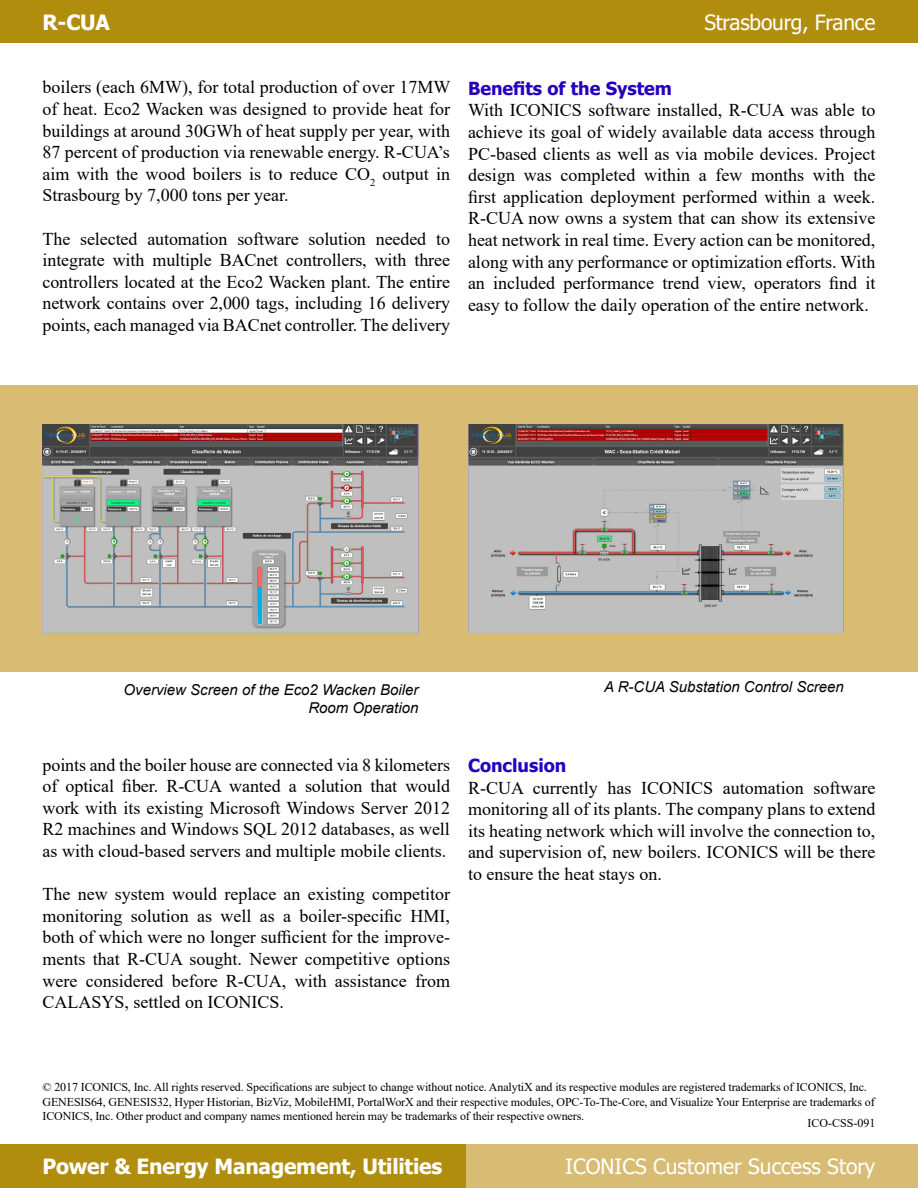
<style>
.page{position:relative;width:918px;height:1188px;background:#fff}
.page>*{position:absolute;margin:0;border:0;box-sizing:border-box;transform-origin:0 0}
.t1{font:21px "Tahoma";color:#fff}
.t2{font:700 21px "Tahoma";letter-spacing:-.01em;color:#fff}
.t3{font:18px/21.6px "Times New Roman";color:#000;text-align:justify}
.t4{font:700 18px "Tahoma";color:#2500bf}
.t5{font:italic 15px/18px "Arial";color:#000;text-align:right}
.t6{font:12px/14.4px "Times New Roman";letter-spacing:-.01em;color:#000}
</style>
<div class="page">
<div style="left:0;top:386px;width:918px;height:286px;background:#d8bc73"></div>
<div style="left:0;top:0;width:918px;height:44px;background:#b18d0e"></div>
<div style="left:446px;top:1144px;width:472px;height:44px;background:#d8bc73"></div>
<div style="left:0;top:1144px;width:466px;height:44px;background:#b18d0e"></div>
<img style="left:43px;top:424px;width:375px;height:210px">
<img style="left:468px;top:424px;width:376px;height:208px">
<p class="t2" style="left:43px;top:7px;width:69px">R-CUA</p>
<p class="t1" style="left:704px;top:8px;width:173px">Strasbourg, France</p>
<p class="t3" style="left:43px;top:76px;width:409px">boilers (each 6MW), for total production of over 17MW of heat. Eco2 Wacken was designed to provide heat for buildings at around 30GWh of heat supply per year, with 87 percent of production via renewable energy. R-CUA’s aim with the wood boilers is to reduce CO<sub>2</sub> output in Strasbourg by 7,000 tons per year.</p>
<p class="t3" style="left:43px;top:227px;width:409px">The selected automation software solution needed to integrate with multiple BACnet controllers, with three controllers located at the Eco2 Wacken plant. The entire network contains over 2,000 tags, including 16 delivery points, each managed via BACnet controller. The delivery</p>
<p class="t4" style="left:468px;top:76px;width:206px">Benefits of the System</p>
<p class="t3" style="left:468px;top:99px;width:409px">With ICONICS software installed, R-CUA was able to achieve its goal of widely available data access through PC-based clients as well as via mobile devices. Project design was completed within a few months with the first application deployment performed within a week.<br>R-CUA now owns a system that can show its extensive heat network in real time. Every action can be monitored, along with any performance or optimization efforts. With an included performance trend view, operators find it easy to follow the daily operation of the entire network.</p>
<p class="t5" style="left:124px;top:681px;width:296px">Overview Screen of the Eco2 Wacken Boiler<br>Room Operation</p>
<p class="t5" style="left:604px;top:678px;width:241px">A R-CUA Substation Control Screen</p>
<p class="t3" style="left:43px;top:753px;width:409px">points and the boiler house are connected via 8 kilometers of optical fiber. R-CUA wanted a solution that would work with its existing Microsoft Windows Server 2012<br>R2 machines and Windows SQL 2012 databases, as well as with cloud-based servers and multiple mobile clients.</p>
<p class="t3" style="left:43px;top:883px;width:409px">The new system would replace an existing competitor monitoring solution as well as a boiler-specific HMI, both of which were no longer sufficient for the improve&shy;ments that R-CUA sought. Newer competitive options were considered before R-CUA, with assistance from CALASYS, settled on ICONICS.</p>
<p class="t4" style="left:468px;top:753px;width:100px">Conclusion</p>
<p class="t3" style="left:468px;top:776px;width:409px">R-CUA currently has ICONICS automation software monitoring all of its plants. The company plans to extend its heating network which will involve the connection to, and supervision of, new boilers. ICONICS will be there to ensure the heat stays on.</p>
<p class="t6" style="left:43px;top:1080px;width:834px">© 2017 ICONICS, Inc. All rights reserved. Specifications are subject to change without notice. AnalytiX and its respective modules are registered trademarks of ICONICS, Inc.<br>GENESIS64, GENESIS32, Hyper Historian, BizViz, MobileHMI, PortalWorX and their respective modules, OPC-To-The-Core, and Visualize Your Enterprise are trademarks of<br>ICONICS, Inc. Other product and company names mentioned herein may be trademarks of their respective owners.</p>
<p class="t6" style="left:807px;top:1116px;width:70px">ICO-CSS-091</p>
<p class="t2" style="left:43px;top:1152px;width:401px">Power &amp; Energy Management, Utilities</p>
<p class="t1" style="left:565px;top:1153px;width:312px">ICONICS Customer Success Story</p>
</div>
